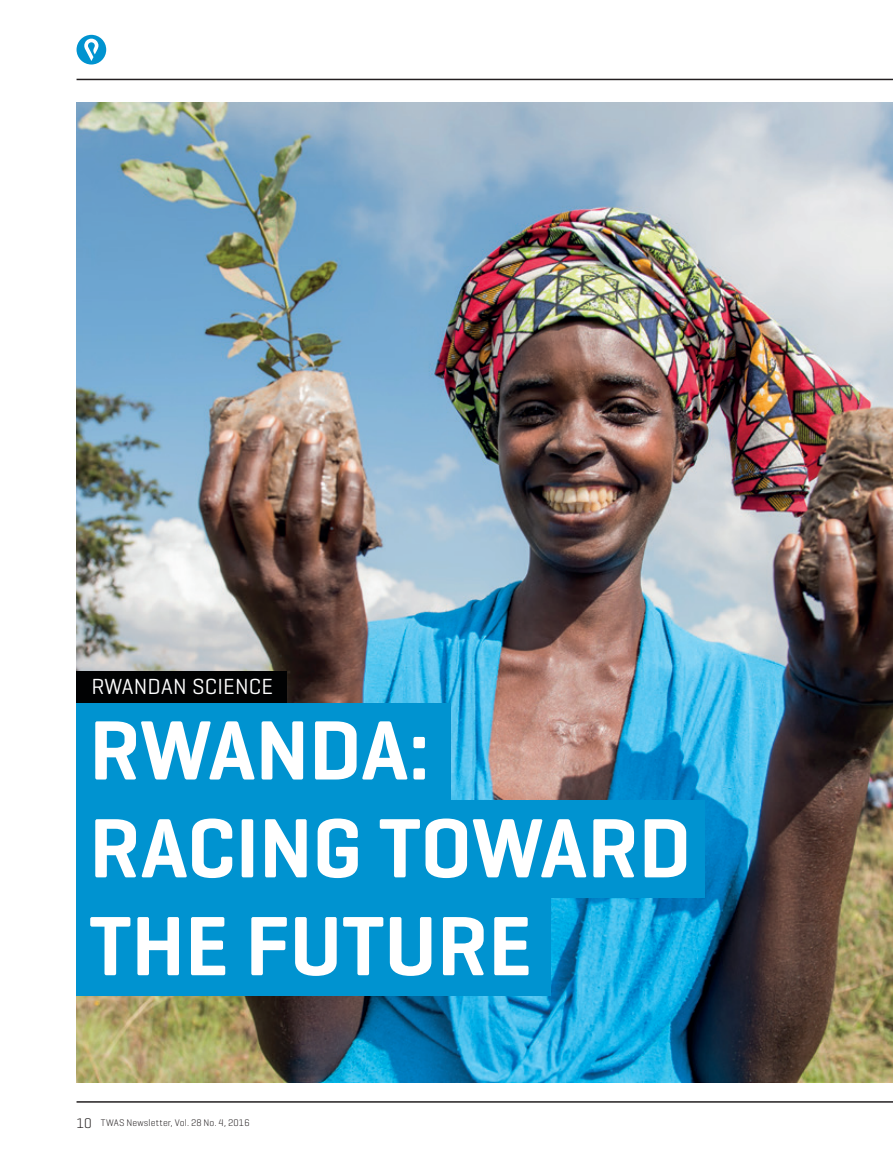
<style>
.page{position:relative;width:893px;height:1170px;background:#fff}
.page>*{position:absolute;margin:0;border:0;box-sizing:border-box;transform-origin:0 0}
.t1{font:600 85.5px/97.8px "Geogrotesque";color:#fff}
.t2{font:22.2px "Geogrotesque";letter-spacing:.01em;color:#fff}
.t3{font:300 9.75px "Geogrotesque";letter-spacing:.02em;color:#231f20}
.s1{font-size:14.25px}
</style>
<div class="page">
<img style="left:77px;top:102px;width:816px;height:980px">
<hr style="left:77px;top:79px;width:816px;height:1px;background:#231f20">
<div style="left:77px;top:35px;width:29px;height:29px;background:#0093d0;border-radius:50%"></div>
<hr style="left:77px;top:1101px;width:816px;height:1px;background:#231f20">
<svg style="left:84px;top:39px;width:14px;height:22px"></svg>
<div style="left:77px;top:670px;width:210px;height:32px;background:#010203"></div>
<div style="left:77px;top:800px;width:628px;height:98px;background:#0093d0"></div>
<div style="left:77px;top:898px;width:474px;height:98px;background:#0093d0"></div>
<div style="left:77px;top:702px;width:374px;height:98px;background:#0093d0"></div>
<h2 class="t2" style="left:91px;top:672px;width:183px">RWANDAN SCIENCE</h2>
<h1 class="t1" style="left:89px;top:700px;width:342px">RWANDA:</h1>
<h1 class="t1" style="left:89px;top:798px;width:603px">RACING TOWARD<br>THE FUTURE</h1>
<p class="t3" style="left:77px;top:1116px;width:175px"><span class="s1">10</span> TWAS Newsletter, Vol. 28 No. 4, 2016</p>
</div>
